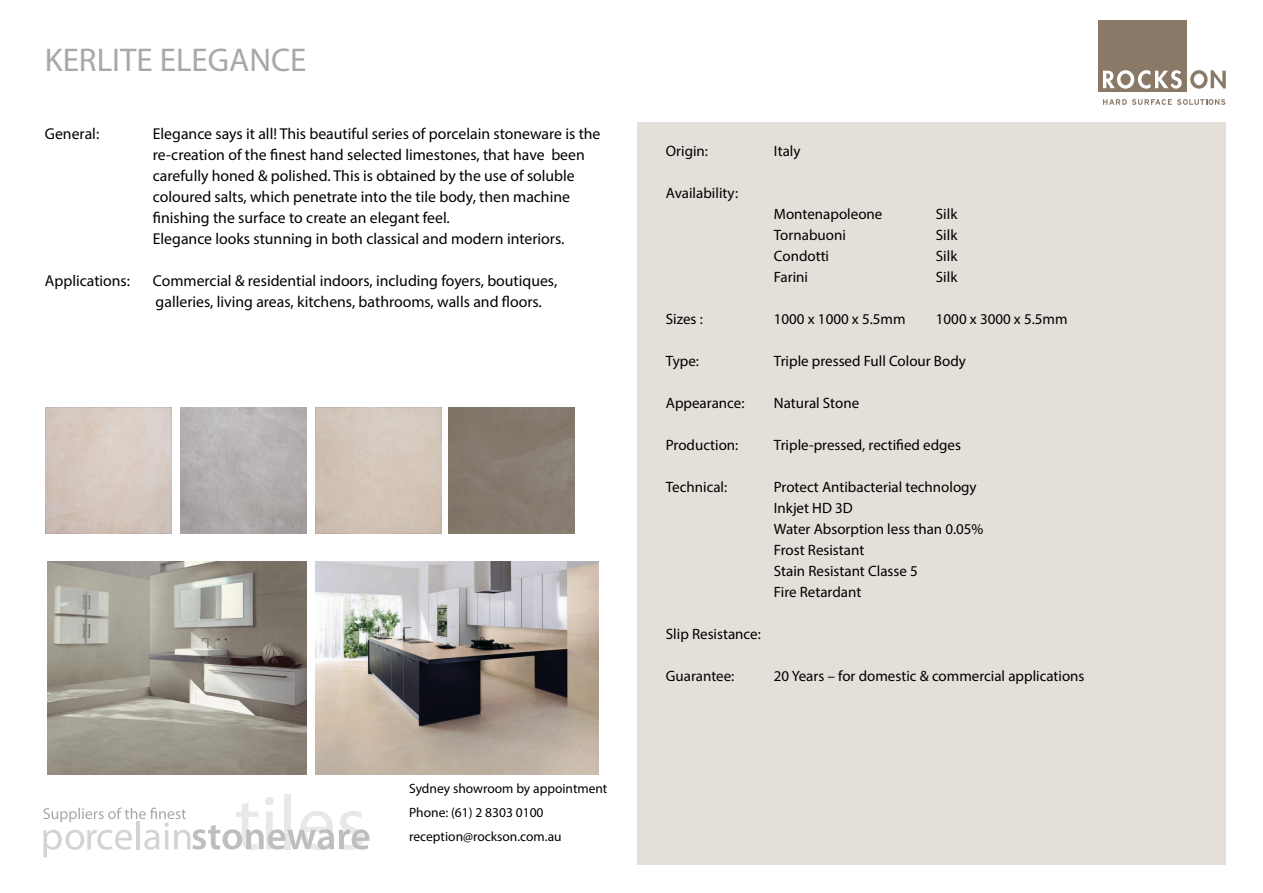
<style>
.page{position:relative;width:1263px;height:893px;background:#fff}
.page>*{position:absolute;margin:0;border:0;box-sizing:border-box;transform-origin:0 0}
.t1{font:33px "Myriad Pro";color:#a8a8ac}
.t2{font:15.75px/21px "Myriad Pro";color:#000}
.t3{font:15px "Myriad Pro";color:#000}
.t4{font:13.5px/24px "Myriad Pro";color:#000}
</style>
<div class="page">
<div style="left:637px;top:123px;width:589px;height:742px;background:#e4dfd8"></div>
<div style="left:284px;top:794px;width:7px;height:55px;background:#e8e8e8"></div>
<svg style="left:43px;top:797px;width:326px;height:60px"></svg>
<div style="left:1098px;top:20px;width:88px;height:72px;background:#8a7966"></div>
<svg style="left:1103px;top:70px;width:79px;height:19px"></svg>
<svg style="left:1190px;top:70px;width:36px;height:19px"></svg>
<svg style="left:1103px;top:99px;width:122px;height:6px"></svg>
<img style="left:47px;top:561px;width:259px;height:213px">
<img style="left:315px;top:561px;width:283px;height:213px">
<img style="left:448px;top:408px;width:126px;height:126px">
<p class="t1" style="left:45px;top:39px;width:263px">KERLITE ELEGANCE</p>
<p class="t2" style="left:45px;top:123px;width:56px">General:</p>
<p class="t2" style="left:153px;top:123px;width:449px">Elegance says it all! This beautiful series of porcelain stoneware is the re-creation of the finest hand selected limestones, that have been</p>
<p class="t2" style="left:153px;top:165px;width:423px">carefully honed &amp; polished. This is obtained by the use of soluble coloured salts, which penetrate into the tile body, then machine finishing the surface to create an elegant feel.</p>
<p class="t2" style="left:153px;top:228px;width:413px">Elegance looks stunning in both classical and modern interiors.</p>
<p class="t2" style="left:45px;top:270px;width:87px">Applications:</p>
<p class="t2" style="left:153px;top:270px;width:406px">Commercial &amp; residential indoors, including foyers, boutiques, galleries, living areas, kitchens, bathrooms, walls and floors.</p>
<p class="t4" style="left:409px;top:776px;width:200px">Sydney showroom by appointment<br>Phone: (61) 2 8303 0100</p>
<p class="t4" style="left:409px;top:824px;width:154px">reception@rockson.com.au</p>
<p class="t3" style="left:666px;top:142px;width:44px">Origin:</p>
<p class="t3" style="left:774px;top:142px;width:28px">Italy</p>
<p class="t3" style="left:666px;top:184px;width:74px">Availability:</p>
<p class="t3" style="left:774px;top:205px;width:110px">Montenapoleone</p>
<p class="t3" style="left:936px;top:205px;width:23px">Silk</p>
<p class="t3" style="left:774px;top:226px;width:74px">Tornabuoni</p>
<p class="t3" style="left:936px;top:226px;width:23px">Silk</p>
<p class="t3" style="left:774px;top:247px;width:57px">Condotti</p>
<p class="t3" style="left:936px;top:247px;width:23px">Silk</p>
<p class="t3" style="left:774px;top:268px;width:36px">Farini</p>
<p class="t3" style="left:936px;top:268px;width:23px">Silk</p>
<p class="t3" style="left:666px;top:310px;width:38px">Sizes :</p>
<p class="t3" style="left:774px;top:310px;width:133px">1000 x 1000 x 5.5mm</p>
<p class="t3" style="left:936px;top:310px;width:133px">1000 x 3000 x 5.5mm</p>
<p class="t3" style="left:666px;top:352px;width:35px">Type:</p>
<p class="t3" style="left:774px;top:352px;width:194px">Triple pressed Full Colour Body</p>
<p class="t3" style="left:666px;top:394px;width:80px">Appearance:</p>
<p class="t3" style="left:774px;top:394px;width:87px">Natural Stone</p>
<p class="t3" style="left:666px;top:436px;width:74px">Production:</p>
<p class="t3" style="left:774px;top:436px;width:189px">Triple-pressed, rectified edges</p>
<p class="t3" style="left:666px;top:478px;width:63px">Technical:</p>
<p class="t3" style="left:774px;top:478px;width:204px">Protect Antibacterial technology</p>
<p class="t3" style="left:774px;top:499px;width:81px">Inkjet HD 3D</p>
<p class="t3" style="left:774px;top:520px;width:211px">Water Absorption less than 0.05%</p>
<p class="t3" style="left:774px;top:541px;width:92px">Frost Resistant</p>
<p class="t3" style="left:774px;top:562px;width:145px">Stain Resistant Classe 5</p>
<p class="t3" style="left:774px;top:583px;width:89px">Fire Retardant</p>
<p class="t3" style="left:666px;top:625px;width:96px">Slip Resistance:</p>
<p class="t3" style="left:666px;top:667px;width:70px">Guarantee:</p>
<p class="t3" style="left:774px;top:667px;width:312px">20 Years – for domestic &amp; commercial applications</p>
</div>
